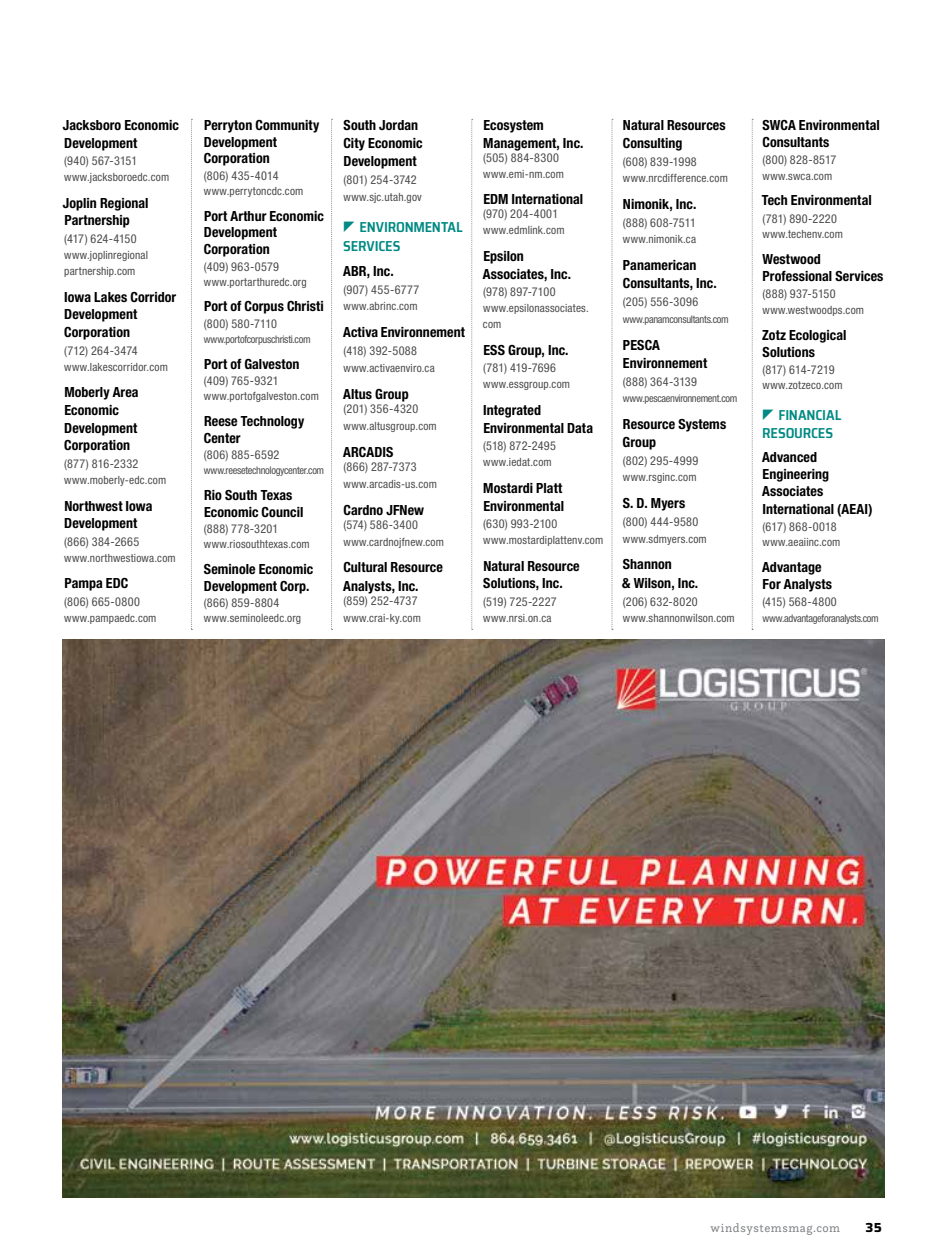
<style>
.page{position:relative;width:945px;height:1260px;background:#fff}
.page>*{position:absolute;margin:0;border:0;box-sizing:border-box;transform-origin:0 0}
.t1{font:600 semi-condensed 14.35px/19.1px "Saira";letter-spacing:-.01em;color:#008a83}
.t2{font:700 condensed 14px/17.7px "Helvetica Neue";letter-spacing:.005em;color:#000}
.t3{font:700 13.12px "Saira";color:#000}
.t4{font:condensed 12.25px "Helvetica Neue";letter-spacing:.03em;color:#4d4d4f}
.t5{font:12.25px "Questa Slab";letter-spacing:.05em;color:#808285}
.t6{font:condensed 12.25px "Helvetica Neue";letter-spacing:-.015em;color:#4d4d4f}
.t7{font:condensed 12.25px "Helvetica Neue";letter-spacing:.01em;color:#4d4d4f}
.t8{font:condensed 11.38px/15.9px "Helvetica Neue";letter-spacing:.015em;color:#4d4d4f}
.t9{font:condensed 10.5px "Helvetica Neue";letter-spacing:-.03em;color:#4d4d4f}
</style>
<div class="page">
<svg style="left:191px;top:119px;width:1px;height:511px"></svg>
<svg style="left:331px;top:119px;width:2px;height:511px"></svg>
<svg style="left:471px;top:119px;width:2px;height:511px"></svg>
<svg style="left:612px;top:119px;width:1px;height:511px"></svg>
<svg style="left:752px;top:119px;width:1px;height:511px"></svg>
<img style="left:62px;top:640px;width:822px;height:557px">
<p class="t2" style="left:63px;top:116px;width:118px">Jacksboro Economic<br>Development</p>
<p class="t4" style="left:64px;top:154px;width:75px">(940) 567-3151</p>
<p class="t8" style="left:64px;top:169px;width:106px">www.jacksboroedc.com</p>
<p class="t2" style="left:63px;top:194px;width:87px">Joplin Regional<br>Partnership</p>
<p class="t6" style="left:64px;top:232px;width:74px">(417) 624-4150</p>
<p class="t8" style="left:64px;top:247px;width:85px">www.joplinregional partnership.com</p>
<p class="t2" style="left:64px;top:288px;width:114px">Iowa Lakes Corridor<br>Development<br>Corporation</p>
<p class="t4" style="left:64px;top:343px;width:75px">(712) 264-3474</p>
<p class="t8" style="left:64px;top:359px;width:105px">www.lakescorridor.com</p>
<p class="t2" style="left:64px;top:383px;width:76px">Moberly Area<br>Economic<br>Development<br>Corporation</p>
<p class="t4" style="left:64px;top:457px;width:76px">(877) 816-2332</p>
<p class="t8" style="left:64px;top:472px;width:103px">www.moberly-edc.com</p>
<p class="t2" style="left:64px;top:497px;width:90px">Northwest Iowa<br>Development</p>
<p class="t4" style="left:64px;top:535px;width:77px">(866) 384-2665</p>
<p class="t8" style="left:64px;top:550px;width:113px">www.northwestiowa.com</p>
<p class="t2" style="left:64px;top:574px;width:65px">Pampa EDC</p>
<p class="t4" style="left:64px;top:595px;width:77px">(806) 665-0800</p>
<p class="t8" style="left:64px;top:610px;width:94px">www.pampaedc.com</p>
<p class="t2" style="left:204px;top:116px;width:117px;line-height:16.8px">Perryton Community<br>Development<br>Corporation</p>
<p class="t4" style="left:204px;top:169px;width:76px">(806) 435-4014</p>
<p class="t8" style="left:204px;top:183px;width:101px">www.perrytoncdc.com</p>
<p class="t2" style="left:204px;top:207px;width:122px;line-height:16.8px">Port Arthur Economic<br>Development<br>Corporation</p>
<p class="t4" style="left:204px;top:259px;width:77px">(409) 963-0579</p>
<p class="t8" style="left:204px;top:274px;width:104px">www.portarthuredc.org</p>
<p class="t2" style="left:204px;top:297px;width:121px">Port of Corpus Christi</p>
<p class="t4" style="left:204px;top:317px;width:75px">(800) 580-7110</p>
<p class="t9" style="left:204px;top:333px;width:108px">www.portofcorpuschristi.com</p>
<p class="t2" style="left:204px;top:355px;width:97px">Port of Galveston</p>
<p class="t4" style="left:204px;top:374px;width:76px">(409) 765-9321</p>
<p class="t8" style="left:204px;top:388px;width:117px">www.portofgalveston.com</p>
<p class="t2" style="left:204px;top:412px;width:102px;line-height:16.8px">Reese Technology<br>Center</p>
<p class="t4" style="left:204px;top:448px;width:77px">(806) 885-6592</p>
<p class="t9" style="left:204px;top:465px;width:122px">www.reesetechnologycenter.com</p>
<p class="t2" style="left:204px;top:486px;width:101px;line-height:16.8px">Rio South Texas<br>Economic Council</p>
<p class="t4" style="left:204px;top:522px;width:76px">(888) 778-3201</p>
<p class="t8" style="left:204px;top:536px;width:107px">www.riosouthtexas.com</p>
<p class="t2" style="left:204px;top:560px;width:111px;line-height:16.8px">Seminole Economic<br>Development Corp.</p>
<p class="t4" style="left:204px;top:596px;width:77px">(866) 859-8804</p>
<p class="t8" style="left:204px;top:610px;width:99px">www.seminoleedc.org</p>
<p class="t2" style="left:343px;top:116px;width:81px;line-height:18.2px">South Jordan<br>City Economic<br>Development</p>
<p class="t4" style="left:343px;top:173px;width:75px">(801) 254-3742</p>
<p class="t8" style="left:344px;top:188px;width:80px">www.sjc.utah.gov</p>
<p class="t1" style="left:343px;top:217px;width:121px;text-indent:16px">ENVIRONMENTAL<br>SERVICES</p>
<p class="t2" style="left:343px;top:262px;width:52px">ABR, Inc.</p>
<p class="t4" style="left:343px;top:283px;width:77px">(907) 455-6777</p>
<p class="t8" style="left:344px;top:298px;width:76px">www.abrinc.com</p>
<p class="t2" style="left:343px;top:323px;width:123px">Activa Environnement</p>
<p class="t4" style="left:343px;top:344px;width:75px">(418) 392-5088</p>
<p class="t8" style="left:344px;top:360px;width:93px">www.activaenviro.ca</p>
<p class="t2" style="left:343px;top:385px;width:67px">Altus Group</p>
<p class="t4" style="left:343px;top:402px;width:76px">(201) 356-4320</p>
<p class="t8" style="left:344px;top:418px;width:95px">www.altusgroup.com</p>
<p class="t2" style="left:343px;top:443px;width:52px">ARCADIS</p>
<p class="t4" style="left:343px;top:460px;width:75px">(866) 287-7373</p>
<p class="t8" style="left:344px;top:476px;width:95px">www.arcadis-us.com</p>
<p class="t2" style="left:343px;top:501px;width:82px">Cardno JFNew</p>
<p class="t4" style="left:343px;top:518px;width:76px">(574) 586-3400</p>
<p class="t8" style="left:344px;top:533px;width:102px">www.cardnojfnew.com</p>
<p class="t2" style="left:343px;top:558px;width:101px;line-height:18.2px">Cultural Resource<br>Analysts, Inc.</p>
<p class="t4" style="left:343px;top:594px;width:76px">(859) 252-4737</p>
<p class="t8" style="left:344px;top:610px;width:79px">www.crai-ky.com</p>
<p class="t2" style="left:483px;top:116px;width:102px">Ecosystem<br>Management, Inc.</p>
<p class="t4" style="left:483px;top:150px;width:77px">(505) 884-8300</p>
<p class="t8" style="left:483px;top:166px;width:82px">www.emi-nm.com</p>
<p class="t2" style="left:483px;top:190px;width:101px">EDM International</p>
<p class="t4" style="left:483px;top:207px;width:77px">(970) 204-4001</p>
<p class="t8" style="left:483px;top:222px;width:83px">www.edmlink.com</p>
<p class="t2" style="left:483px;top:247px;width:90px">Epsilon<br>Associates, Inc.</p>
<p class="t4" style="left:483px;top:285px;width:74px">(978) 897-7100</p>
<p class="t8" style="left:483px;top:300px;width:107px">www.epsilonassociates. com</p>
<p class="t2" style="left:483px;top:341px;width:87px">ESS Group, Inc.</p>
<p class="t4" style="left:483px;top:361px;width:75px">(781) 419-7696</p>
<p class="t8" style="left:483px;top:376px;width:88px">www.essgroup.com</p>
<p class="t2" style="left:483px;top:401px;width:111px">Integrated<br>Environmental Data</p>
<p class="t4" style="left:483px;top:439px;width:74px">(518) 872-2495</p>
<p class="t8" style="left:483px;top:454px;width:70px">www.iedat.com</p>
<p class="t2" style="left:483px;top:479px;width:82px">Mostardi Platt<br>Environmental</p>
<p class="t4" style="left:483px;top:517px;width:76px">(630) 993-2100</p>
<p class="t8" style="left:483px;top:532px;width:122px">www.mostardiplattenv.com</p>
<p class="t2" style="left:483px;top:557px;width:98px">Natural Resource<br>Solutions, Inc.</p>
<p class="t4" style="left:483px;top:595px;width:75px">(519) 725-2227</p>
<p class="t8" style="left:483px;top:610px;width:70px">www.nrsi.on.ca</p>
<p class="t2" style="left:623px;top:116px;width:104px">Natural Resources<br>Consulting</p>
<p class="t4" style="left:623px;top:155px;width:76px">(608) 839-1998</p>
<p class="t8" style="left:623px;top:170px;width:107px">www.nrcdifference.com</p>
<p class="t2" style="left:623px;top:195px;width:75px">Nimonik, Inc.</p>
<p class="t4" style="left:623px;top:216px;width:75px">(888) 608-7511</p>
<p class="t8" style="left:623px;top:231px;width:75px">www.nimonik.ca</p>
<p class="t2" style="left:623px;top:256px;width:96px">Panamerican<br>Consultants, Inc.</p>
<p class="t4" style="left:623px;top:295px;width:77px">(205) 556-3096</p>
<p class="t9" style="left:623px;top:313px;width:107px">www.panamconsultants.com</p>
<p class="t2" style="left:623px;top:335px;width:86px">PESCA<br>Environnement</p>
<p class="t4" style="left:623px;top:374px;width:76px">(888) 364-3139</p>
<p class="t9" style="left:623px;top:392px;width:116px">www.pescaenvironnement.com</p>
<p class="t2" style="left:623px;top:415px;width:105px">Resource Systems<br>Group</p>
<p class="t4" style="left:623px;top:454px;width:77px">(802) 295-4999</p>
<p class="t8" style="left:623px;top:469px;width:75px">www.rsginc.com</p>
<p class="t2" style="left:623px;top:494px;width:64px">S. D. Myers</p>
<p class="t4" style="left:623px;top:515px;width:77px">(800) 444-9580</p>
<p class="t8" style="left:623px;top:531px;width:85px">www.sdmyers.com</p>
<p class="t2" style="left:622px;top:555px;width:78px">Shannon<br>&amp; Wilson, Inc.</p>
<p class="t4" style="left:623px;top:594px;width:77px">(206) 632-8020</p>
<p class="t8" style="left:623px;top:610px;width:113px">www.shannonwilson.com</p>
<p class="t2" style="left:762px;top:116px;width:119px;line-height:17.2px">SWCA Environmental<br>Consultants</p>
<p class="t4" style="left:762px;top:153px;width:76px">(800) 828-8517</p>
<p class="t8" style="left:763px;top:167px;width:71px">www.swca.com</p>
<p class="t2" style="left:762px;top:191px;width:112px">Tech Environmental</p>
<p class="t4" style="left:762px;top:211px;width:76px">(781) 890-2220</p>
<p class="t8" style="left:763px;top:226px;width:82px">www.techenv.com</p>
<p class="t2" style="left:763px;top:250px;width:122px;line-height:17.2px">Westwood<br>Professional Services</p>
<p class="t4" style="left:762px;top:287px;width:75px">(888) 937-5150</p>
<p class="t8" style="left:763px;top:302px;width:103px">www.westwoodps.com</p>
<p class="t2" style="left:762px;top:326px;width:86px;line-height:17.2px">Zotz Ecological<br>Solutions</p>
<p class="t7" style="left:762px;top:363px;width:74px">(817) 614-7219</p>
<p class="t8" style="left:763px;top:377px;width:82px">www.zotzeco.com</p>
<p class="t1" style="left:762px;top:406px;width:81px;line-height:18px;text-indent:16px">FINANCIAL<br>RESOURCES</p>
<p class="t2" style="left:762px;top:448px;width:112px;line-height:17.2px">Advanced<br>Engineering<br>Associates<br>International (AEAI)</p>
<p class="t4" style="left:762px;top:519px;width:76px">(617) 868-0018</p>
<p class="t8" style="left:763px;top:534px;width:79px">www.aeaiinc.com</p>
<p class="t2" style="left:762px;top:558px;width:72px;line-height:17.2px">Advantage<br>For Analysts</p>
<p class="t4" style="left:762px;top:595px;width:76px">(415) 568-4800</p>
<p class="t9" style="left:763px;top:612px;width:118px">www.advantageforanalysts.com</p>
<p class="t5" style="left:711px;top:1220px;width:131px">windsystemsmag.com</p>
<p class="t3" style="left:865px;top:1218px;width:18px">35</p>
</div>
